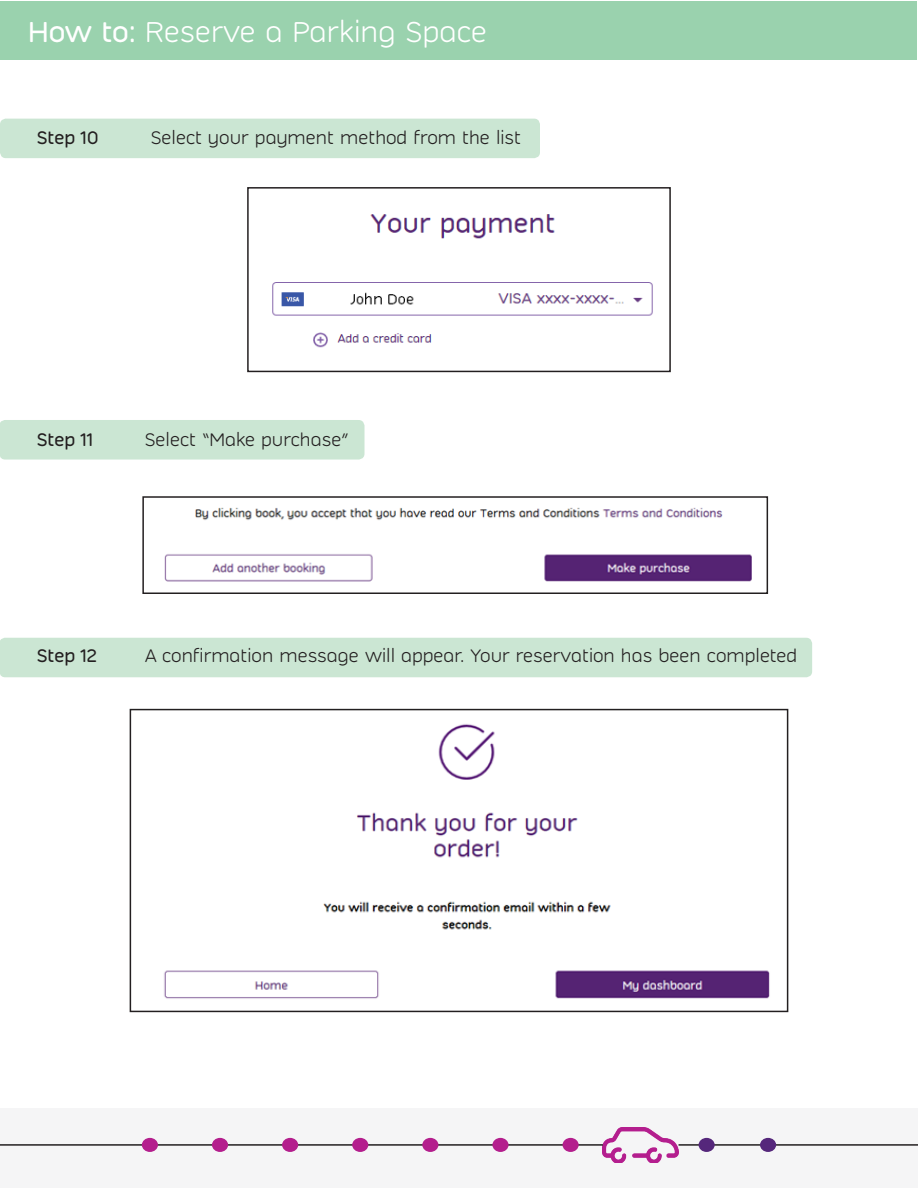
<style>
.page{position:relative;width:918px;height:1188px;background:#fff}
.page>*{position:absolute;margin:0;border:0;box-sizing:border-box;transform-origin:0 0}
.t1{font:300 28.5px "Indigo Sans";color:#fff}
.t2{font:300 18px "Indigo Sans";color:#231f20}
.t3{font:18px "Indigo Sans";color:#231f20}
.s1{font-weight:400}
</style>
<div class="page">
<div style="left:1px;top:1px;width:916px;height:59px;background:#9ad2ae"></div>
<div style="left:0;top:1108px;width:918px;height:80px;background:#f5f5f6"></div>
<div style="left:0;top:119px;width:540px;height:39px;background:#cbe6d3;border-radius:6px"></div>
<div style="left:0;top:420px;width:364px;height:40px;background:#cbe6d3;border-radius:6px"></div>
<div style="left:0;top:638px;width:812px;height:39px;background:#cbe6d3;border-radius:6px"></div>
<img style="left:603px;top:1127px;width:76px;height:36px">
<img style="left:272px;top:214px;width:381px;height:134px">
<div style="left:247px;top:187px;width:424px;height:185px;border:2px solid #231f20"></div>
<img style="left:164px;top:507px;width:588px;height:75px">
<div style="left:142px;top:496px;width:626px;height:98px;border:2px solid #231f20"></div>
<img style="left:164px;top:724px;width:606px;height:275px">
<div style="left:130px;top:709px;width:658px;height:303px;border:2px solid #231f20"></div>
<hr style="left:0;top:1144px;width:603px;height:2px;background:#231f20">
<hr style="left:679px;top:1144px;width:239px;height:2px;background:#231f20">
<div style="left:142px;top:1138px;width:16px;height:14px;background:#b41e8d;border-radius:50%"></div>
<div style="left:563px;top:1138px;width:16px;height:14px;background:#b41e8d;border-radius:50%"></div>
<div style="left:492px;top:1138px;width:17px;height:14px;background:#b41e8d;border-radius:50%"></div>
<div style="left:422px;top:1138px;width:16px;height:14px;background:#b41e8d;border-radius:50%"></div>
<div style="left:352px;top:1138px;width:16px;height:14px;background:#b41e8d;border-radius:50%"></div>
<div style="left:282px;top:1138px;width:16px;height:14px;background:#b41e8d;border-radius:50%"></div>
<div style="left:212px;top:1138px;width:16px;height:14px;background:#b41e8d;border-radius:50%"></div>
<div style="left:699px;top:1138px;width:16px;height:14px;background:#55277b;border-radius:50%"></div>
<div style="left:760px;top:1138px;width:16px;height:14px;background:#55277b;border-radius:50%"></div>
<h1 class="t1" style="left:28px;top:15px;width:461px"><span class="s1">How to:</span> Reserve a Parking Space</h1>
<p class="t3" style="left:37px;top:127px;width:64px">Step 10</p>
<p class="t2" style="left:151px;top:127px;width:372px">Select your payment method from the list</p>
<p class="t3" style="left:37px;top:429px;width:58px">Step 11</p>
<p class="t2" style="left:145px;top:429px;width:206px">Select “Make purchase”</p>
<p class="t3" style="left:37px;top:645px;width:62px">Step 12</p>
<p class="t2" style="left:145px;top:645px;width:654px">A confirmation message will appear. Your reservation has been completed</p>
</div>
